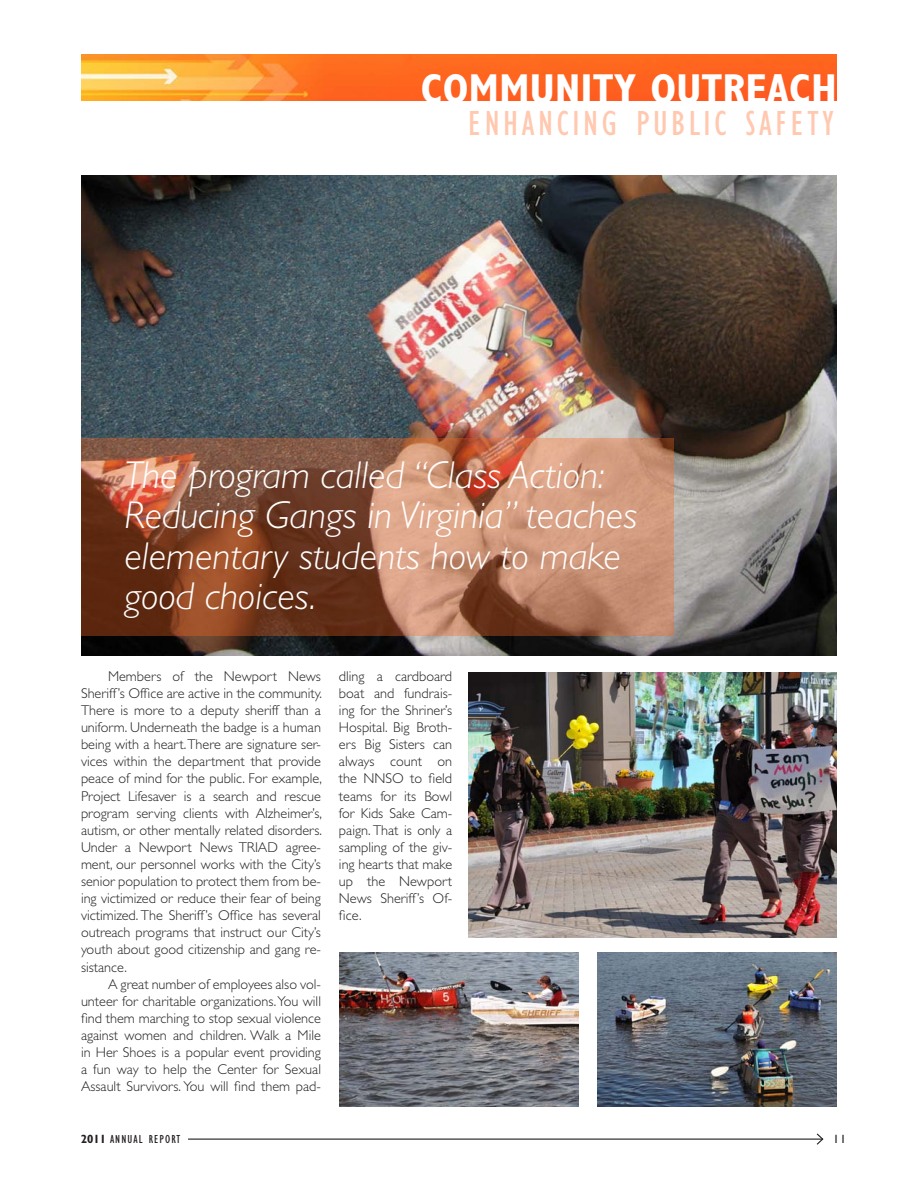
<style>
.page{position:relative;width:918px;height:1188px;background:#fff}
.page>*{position:absolute;margin:0;border:0;box-sizing:border-box;transform-origin:0 0}
.t1{font:700 condensed 42px "Gill Sans";color:#fff}
.body_copy{font:italic 300 39px "Gill Sans";color:#fff}
.t2{font:condensed 36px "Gill Sans";letter-spacing:.1em;color:#ffc8af}
.body_copy-2{font:300 14.25px/17.1px "Gill Sans";color:#231f20;text-align:justify}
.t3{font:condensed 12px "Gill Sans";letter-spacing:.09em;color:#231f20}
.t4{font:12px "Gill Sans";color:#231f20}
.s1{font-weight:700}
</style>
<div class="page">
<hr style="left:188px;top:1139px;width:635px;height:1px;background:#231f20">
<svg style="left:815px;top:1133px;width:9px;height:12px"></svg>
<img style="left:81px;top:54px;width:756px;height:46px">
<img style="left:468px;top:673px;width:369px;height:264px">
<img style="left:339px;top:952px;width:240px;height:155px">
<img style="left:598px;top:952px;width:239px;height:155px">
<img style="left:82px;top:176px;width:755px;height:479px">
<svg style="left:81px;top:438px;width:593px;height:197px;background:#a0674d"></svg>
<p class="t1" style="left:421px;top:63px;width:131px">COMMUNITY</p>
<p class="t1" style="left:651px;top:63px;width:188px">OUTREACH</p>
<p class="t2" style="left:468px;top:104px;width:367px">ENHANCING PUBLIC SAFETY</p>
<p class="body_copy" style="left:124px;top:453px;width:482px">The program called “Class Action:</p>
<p class="body_copy" style="left:124px;top:493px;width:514px">Reducing Gangs in Virginia” teaches</p>
<p class="body_copy" style="left:124px;top:534px;width:498px">elementary students how to make</p>
<p class="body_copy" style="left:124px;top:574px;width:193px">good choices.</p>
<p class="body_copy-2" style="left:81px;top:668px;width:243px;text-indent:27px">Members of the Newport News Sheriff’s Office are active in the community.<br>There is more to a deputy sheriff than a uniform. Underneath the badge is a human being with a heart. There are signature ser&shy;vices within the department that provide peace of mind for the public. For example, Project Lifesaver is a search and rescue program serving clients with Alzheimer’s, autism, or other mentally related disorders.<br>Under a Newport News TRIAD agree&shy;ment, our personnel works with the City’s senior population to protect them from be&shy;ing victimized or reduce their fear of being victimized. The Sheriff’s Office has several outreach programs that instruct our City’s youth about good citizenship and gang re&shy;sistance.</p>
<p class="body_copy-2" style="left:81px;top:976px;width:242px;text-indent:27px">A great number of employees also vol&shy;unteer for charitable organizations. You will find them marching to stop sexual violence against women and children. Walk a Mile in Her Shoes is a popular event providing a fun way to help the Center for Sexual Assault Survivors. You will find them pad-</p>
<p class="body_copy-2" style="left:339px;top:668px;width:115px">dling a cardboard boat and fundrais&shy;ing for the Shriner’s Hospital. Big Broth&shy;ers Big Sisters can always count on the NNSO to field teams for its Bowl for Kids Sake Cam&shy;paign. That is only a sampling of the giv&shy;ing hearts that make up the Newport News Sheriff’s Of&shy;fice.</p>
<p class="t3" style="left:81px;top:1133px;width:101px"><span class="s1">2011</span> ANNUAL REPORT</p>
<p class="t4" style="left:833px;top:1132px;width:15px">11</p>
</div>
